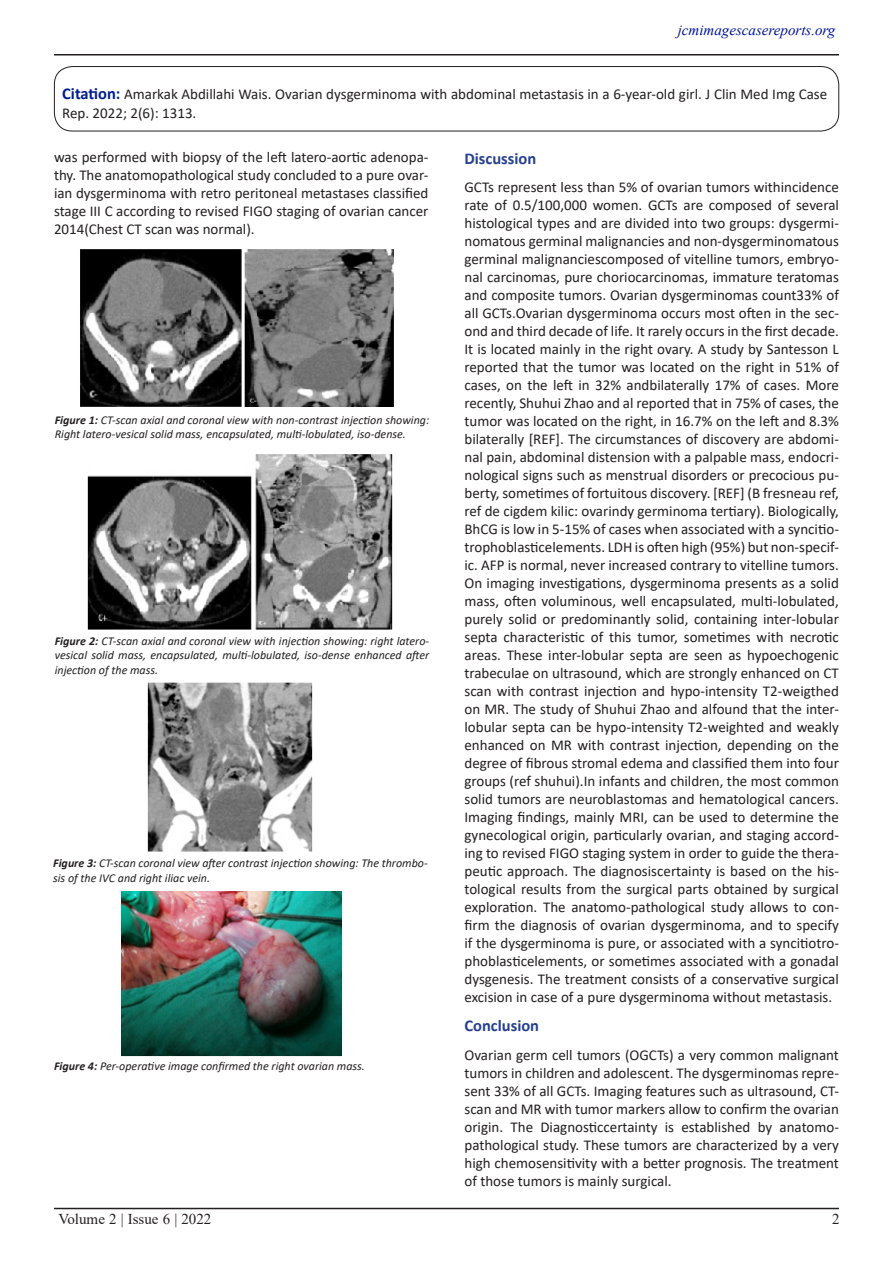
<style>
.page{position:relative;width:893px;height:1263px;background:#fff}
.page>*{position:absolute;margin:0;border:0;box-sizing:border-box;transform-origin:0 0}
.t1{font:700 16.5px "Calibri";color:#253f8e}
.Paragraph_Style_1{font:15px/18px "Calibri";color:#231f20;text-align:justify}
.t2{font:italic 15px "Times New Roman";color:#001495}
.t3{font:15px "Times New Roman";color:#231f20}
.t4{font:italic 12px/14.4px "Calibri";color:#231f20}
.s1{font-weight:700;font-size:16.5px;color:#001d8c}
.s2{font-weight:700}
</style>
<div class="page">
<hr style="left:54px;top:54px;width:785px;height:2px;background:#231f20">
<hr style="left:54px;top:1208px;width:785px;height:1px;background:#231f20">
<div style="left:54px;top:66px;width:785px;height:65px;border:1px solid #231f20;border-radius:18px"></div>
<img style="left:80px;top:249px;width:314px;height:158px">
<img style="left:87px;top:454px;width:306px;height:176px">
<img style="left:147px;top:683px;width:166px;height:169px">
<img style="left:121px;top:891px;width:221px;height:166px">
<p class="t2" style="left:678px;top:20px;width:159px">jcmimagescasereports.org</p>
<p class="Paragraph_Style_1" style="left:62px;top:84px;width:767px;line-height:19.5px"><span class="s1">Citation:</span> Amarkak Abdillahi Wais. Ovarian dysgerminoma with abdominal metastasis in a 6-year-old girl. J Clin Med Img Case<br>Rep. 2022; 2(6): 1313.</p>
<p class="Paragraph_Style_1" style="left:54px;top:148px;width:376px">was performed with biopsy of the left latero-aortic adenopa&shy;thy. The anatomopathological study concluded to a pure ovar&shy;ian dysgerminoma with retro peritoneal metastases classified stage III C according to revised FIGO staging of ovarian cancer 2014(Chest CT scan was normal).</p>
<p class="t4" style="left:55px;top:412px;width:376px"><span class="s2">Figure 1:</span> CT-scan axial and coronal view with non-contrast injection showing:<br>Right latero-vesical solid mass, encapsulated, multi-lobulated, iso-dense.</p>
<p class="t4" style="left:55px;top:633px;width:376px;text-align:justify"><span class="s2">Figure 2:</span> CT-scan axial and coronal view with injection showing: right latero&shy;vesical solid mass, encapsulated, multi-lobulated, iso-dense enhanced after injection of the mass.</p>
<p class="t4" style="left:53px;top:856px;width:376px"><span class="s2">Figure 3:</span> CT-scan coronal view after contrast injection showing: The thrombo&shy;sis of the IVC and right iliac vein.</p>
<p class="t4" style="left:54px;top:1059px;width:312px"><span class="s2">Figure 4:</span> Per-operative image confirmed the right ovarian mass.</p>
<p class="t1" style="left:464px;top:146px;width:73px">Discussion</p>
<p class="Paragraph_Style_1" style="left:464px;top:178px;width:376px">GCTs represent less than 5% of ovarian tumors withincidence rate of 0.5/100,000 women. GCTs are composed of several histological types and are divided into two groups: dysgermi&shy;nomatous germinal malignancies and non-dysgerminomatous germinal malignanciescomposed of vitelline tumors, embryo&shy;nal carcinomas, pure choriocarcinomas, immature teratomas and composite tumors. Ovarian dysgerminomas count33% of all GCTs.Ovarian dysgerminoma occurs most often in the sec&shy;ond and third decade of life. It rarely occurs in the first decade.<br>It is located mainly in the right ovary. A study by Santesson L reported that the tumor was located on the right in 51% of cases, on the left in 32% andbilaterally 17% of cases. More recently, Shuhui Zhao and al reported that in 75% of cases, the tumor was located on the right, in 16.7% on the left and 8.3% bilaterally [REF]. The circumstances of discovery are abdomi&shy;nal pain, abdominal distension with a palpable mass, endocri&shy;nological signs such as menstrual disorders or precocious pu&shy;berty, sometimes of fortuitous discovery. [REF] (B fresneau ref, ref de cigdem kilic: ovarindy germinoma tertiary). Biologically, BhCG is low in 5-15% of cases when associated with a syncitio&shy;trophoblasticelements. LDH is often high (95%) but non-specif&shy;ic. AFP is normal, never increased contrary to vitelline tumors.<br>On imaging investigations, dysgerminoma presents as a solid mass, often voluminous, well encapsulated, multi-lobulated, purely solid or predominantly solid, containing inter-lobular septa characteristic of this tumor, sometimes with necrotic areas. These inter-lobular septa are seen as hypoechogenic trabeculae on ultrasound, which are strongly enhanced on CT scan with contrast injection and hypo-intensity T2-weigthed on MR. The study of Shuhui Zhao and alfound that the inter&shy;lobular septa can be hypo-intensity T2-weighted and weakly enhanced on MR with contrast injection, depending on the degree of fibrous stromal edema and classified them into four groups (ref shuhui).In infants and children, the most common solid tumors are neuroblastomas and hematological cancers.<br>Imaging findings, mainly MRI, can be used to determine the gynecological origin, particularly ovarian, and staging accord&shy;ing to revised FIGO staging system in order to guide the thera&shy;peutic approach. The diagnosiscertainty is based on the his&shy;tological results from the surgical parts obtained by surgical exploration. The anatomo-pathological study allows to con&shy;firm the diagnosis of ovarian dysgerminoma, and to specify if the dysgerminoma is pure, or associated with a syncitiotro&shy;phoblasticelements, or sometimes associated with a gonadal dysgenesis. The treatment consists of a conservative surgical excision in case of a pure dysgerminoma without metastasis.</p>
<p class="t1" style="left:464px;top:1014px;width:76px">Conclusion</p>
<p class="Paragraph_Style_1" style="left:464px;top:1046px;width:376px">Ovarian germ cell tumors (OGCTs) a very common malignant tumors in children and adolescent. The dysgerminomas repre&shy;sent 33% of all GCTs. Imaging features such as ultrasound, CT&shy;scan and MR with tumor markers allow to confirm the ovarian origin. The Diagnosticcertainty is established by anatomo&shy;pathological study. These tumors are characterized by a very high chemosensitivity with a better prognosis. The treatment of those tumors is mainly surgical.</p>
<p class="t3" style="left:59px;top:1208px;width:154px">Volume 2 | Issue 6 | 2022</p>
<p class="t3" style="left:832px;top:1208px;width:9px">2</p>
</div>
